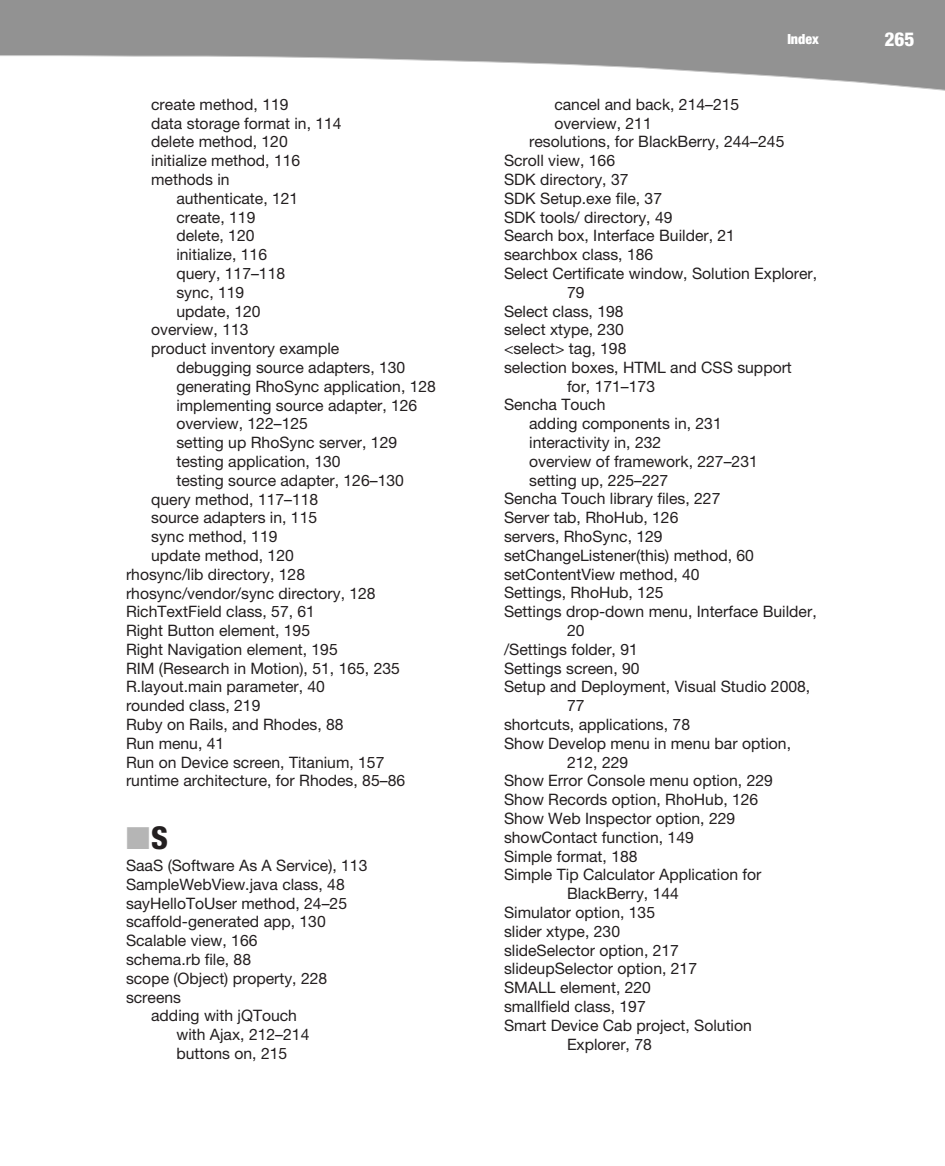
<style>
.page{position:relative;width:945px;height:1166px;background:#fff}
.page>*{position:absolute;margin:0;border:0;box-sizing:border-box;transform-origin:0 0}
.t1{font:800 condensed 31.5px "Helvetica Neue";color:#231f20}
.t2{font:800 condensed 19.25px "Helvetica Neue";color:#fff}
.t3{font:15.75px "Helvetica Neue";color:#231f20}
.t4{font:900 condensed 14px "Helvetica Neue";color:#fff}
.s1{color:#b5b5b5}
</style>
<div class="page">
<svg style="left:0;top:0;width:945px;height:91px"></svg>
<div style="left:872px;top:21px;width:73px;height:33px;background:#929292"></div>
<p class="t3" style="left:151px;top:99px;width:139px">create method, 119</p>
<p class="t3" style="left:151px;top:117px;width:192px">data storage format in, 114</p>
<p class="t3" style="left:151px;top:136px;width:138px">delete method, 120</p>
<p class="t3" style="left:151px;top:155px;width:151px">initialize method, 116</p>
<p class="t3" style="left:151px;top:174px;width:80px">methods in</p>
<p class="t3" style="left:176px;top:193px;width:123px">authenticate, 121</p>
<p class="t3" style="left:176px;top:211px;width:81px">create, 119</p>
<p class="t3" style="left:176px;top:230px;width:80px">delete, 120</p>
<p class="t3" style="left:176px;top:249px;width:92px">initialize, 116</p>
<p class="t3" style="left:176px;top:268px;width:110px">query, 117–118</p>
<p class="t3" style="left:176px;top:286px;width:69px">sync, 119</p>
<p class="t3" style="left:176px;top:305px;width:86px">update, 120</p>
<p class="t3" style="left:151px;top:324px;width:99px">overview, 113</p>
<p class="t3" style="left:151px;top:343px;width:190px">product inventory example</p>
<p class="t3" style="left:176px;top:362px;width:231px">debugging source adapters, 130</p>
<p class="t3" style="left:176px;top:380px;width:261px">generating RhoSync application, 128</p>
<p class="t3" style="left:176px;top:399px;width:243px">implementing source adapter, 126</p>
<p class="t3" style="left:176px;top:418px;width:133px">overview, 122–125</p>
<p class="t3" style="left:176px;top:437px;width:222px">setting up RhoSync server, 129</p>
<p class="t3" style="left:176px;top:456px;width:166px">testing application, 130</p>
<p class="t3" style="left:176px;top:474px;width:229px">testing source adapter, 126–130</p>
<p class="t3" style="left:151px;top:493px;width:169px">query method, 117–118</p>
<p class="t3" style="left:151px;top:512px;width:168px">source adapters in, 115</p>
<p class="t3" style="left:151px;top:531px;width:128px">sync method, 119</p>
<p class="t3" style="left:151px;top:549px;width:144px">update method, 120</p>
<p class="t3" style="left:126px;top:568px;width:181px">rhosync/lib directory, 128</p>
<p class="t3" style="left:126px;top:587px;width:251px">rhosync/vendor/sync directory, 128</p>
<p class="t3" style="left:126px;top:606px;width:191px">RichTextField class, 57, 61</p>
<p class="t3" style="left:126px;top:625px;width:186px">Right Button element, 195</p>
<p class="t3" style="left:126px;top:643px;width:213px">Right Navigation element, 195</p>
<p class="t3" style="left:126px;top:662px;width:275px">RIM (Research in Motion), 51, 165, 235</p>
<p class="t3" style="left:126px;top:681px;width:200px">R.layout.main parameter, 40</p>
<p class="t3" style="left:126px;top:700px;width:136px">rounded class, 219</p>
<p class="t3" style="left:126px;top:718px;width:219px">Ruby on Rails, and Rhodes, 88</p>
<p class="t3" style="left:126px;top:737px;width:100px">Run menu, 41</p>
<p class="t3" style="left:126px;top:756px;width:260px">Run on Device screen, Titanium, 157</p>
<p class="t3" style="left:126px;top:775px;width:281px">runtime architecture, for Rhodes, 85–86</p>
<h1 class="t1" style="left:126px;top:826px;width:44px"><span class="s1">■</span>S</h1>
<p class="t3" style="left:126px;top:859px;width:243px">SaaS (Software As A Service), 113</p>
<p class="t3" style="left:126px;top:878px;width:220px">SampleWebView.java class, 48</p>
<p class="t3" style="left:126px;top:897px;width:223px">sayHelloToUser method, 24–25</p>
<p class="t3" style="left:126px;top:916px;width:201px">scaffold-generated app, 130</p>
<p class="t3" style="left:126px;top:935px;width:133px">Scalable view, 166</p>
<p class="t3" style="left:126px;top:953px;width:127px">schema.rb file, 88</p>
<p class="t3" style="left:126px;top:972px;width:203px">scope (Object) property, 228</p>
<p class="t3" style="left:126px;top:991px;width:57px">screens</p>
<p class="t3" style="left:151px;top:1010px;width:147px">adding with jQTouch</p>
<p class="t3" style="left:176px;top:1029px;width:135px">with Ajax, 212–214</p>
<p class="t3" style="left:176px;top:1047px;width:112px">buttons on, 215</p>
<p class="t4" style="left:787px;top:34px;width:33px">Index</p>
<p class="t2" style="left:885px;top:32px;width:32px">265</p>
<p class="t3" style="left:554px;top:99px;width:186px">cancel and back, 214–215</p>
<p class="t3" style="left:554px;top:117px;width:99px">overview, 211</p>
<p class="t3" style="left:529px;top:136px;width:257px">resolutions, for BlackBerry, 244–245</p>
<p class="t3" style="left:504px;top:155px;width:113px">Scroll view, 166</p>
<p class="t3" style="left:504px;top:174px;width:126px">SDK directory, 37</p>
<p class="t3" style="left:504px;top:192px;width:160px">SDK Setup.exe file, 37</p>
<p class="t3" style="left:504px;top:211px;width:170px">SDK tools/ directory, 49</p>
<p class="t3" style="left:504px;top:230px;width:233px">Search box, Interface Builder, 21</p>
<p class="t3" style="left:504px;top:249px;width:151px">searchbox class, 186</p>
<p class="t3" style="left:504px;top:268px;width:315px">Select Certificate window, Solution Explorer,</p>
<p class="t3" style="left:567px;top:286px;width:19px">79</p>
<p class="t3" style="left:504px;top:305px;width:121px">Select class, 198</p>
<p class="t3" style="left:504px;top:324px;width:121px">select xtype, 230</p>
<p class="t3" style="left:504px;top:343px;width:124px">&lt;select&gt; tag, 198</p>
<p class="t3" style="left:504px;top:362px;width:289px">selection boxes, HTML and CSS support</p>
<p class="t3" style="left:567px;top:380px;width:90px">for, 171–173</p>
<p class="t3" style="left:504px;top:399px;width:103px">Sencha Touch</p>
<p class="t3" style="left:529px;top:418px;width:194px">adding components in, 231</p>
<p class="t3" style="left:529px;top:437px;width:134px">interactivity in, 232</p>
<p class="t3" style="left:529px;top:455px;width:230px">overview of framework, 227–231</p>
<p class="t3" style="left:529px;top:474px;width:141px">setting up, 225–227</p>
<p class="t3" style="left:504px;top:493px;width:218px">Sencha Touch library files, 227</p>
<p class="t3" style="left:504px;top:512px;width:176px">Server tab, RhoHub, 126</p>
<p class="t3" style="left:504px;top:531px;width:160px">servers, RhoSync, 129</p>
<p class="t3" style="left:504px;top:549px;width:252px">setChangeListener(this) method, 60</p>
<p class="t3" style="left:504px;top:568px;width:197px">setContentView method, 40</p>
<p class="t3" style="left:504px;top:587px;width:161px">Settings, RhoHub, 125</p>
<p class="t3" style="left:504px;top:606px;width:314px">Settings drop-down menu, Interface Builder,</p>
<p class="t3" style="left:567px;top:625px;width:19px">20</p>
<p class="t3" style="left:504px;top:643px;width:135px">/Settings folder, 91</p>
<p class="t3" style="left:504px;top:662px;width:137px">Settings screen, 90</p>
<p class="t3" style="left:504px;top:681px;width:308px">Setup and Deployment, Visual Studio 2008,</p>
<p class="t3" style="left:567px;top:700px;width:19px">77</p>
<p class="t3" style="left:504px;top:718px;width:188px">shortcuts, applications, 78</p>
<p class="t3" style="left:504px;top:737px;width:289px">Show Develop menu in menu bar option,</p>
<p class="t3" style="left:567px;top:756px;width:63px">212, 229</p>
<p class="t3" style="left:504px;top:775px;width:270px">Show Error Console menu option, 229</p>
<p class="t3" style="left:504px;top:794px;width:256px">Show Records option, RhoHub, 126</p>
<p class="t3" style="left:504px;top:812px;width:233px">Show Web Inspector option, 229</p>
<p class="t3" style="left:504px;top:831px;width:191px">showContact function, 149</p>
<p class="t3" style="left:504px;top:850px;width:135px">Simple format, 188</p>
<p class="t3" style="left:504px;top:869px;width:259px">Simple Tip Calculator Application for</p>
<p class="t3" style="left:567px;top:888px;width:114px">BlackBerry, 144</p>
<p class="t3" style="left:504px;top:906px;width:153px">Simulator option, 135</p>
<p class="t3" style="left:504px;top:925px;width:118px">slider xtype, 230</p>
<p class="t3" style="left:504px;top:944px;width:177px">slideSelector option, 217</p>
<p class="t3" style="left:504px;top:963px;width:195px">slideupSelector option, 217</p>
<p class="t3" style="left:504px;top:981px;width:149px">SMALL element, 220</p>
<p class="t3" style="left:504px;top:1000px;width:143px">smallfield class, 197</p>
<p class="t3" style="left:504px;top:1019px;width:249px">Smart Device Cab project, Solution</p>
<p class="t3" style="left:567px;top:1038px;width:86px">Explorer, 78</p>
</div>
